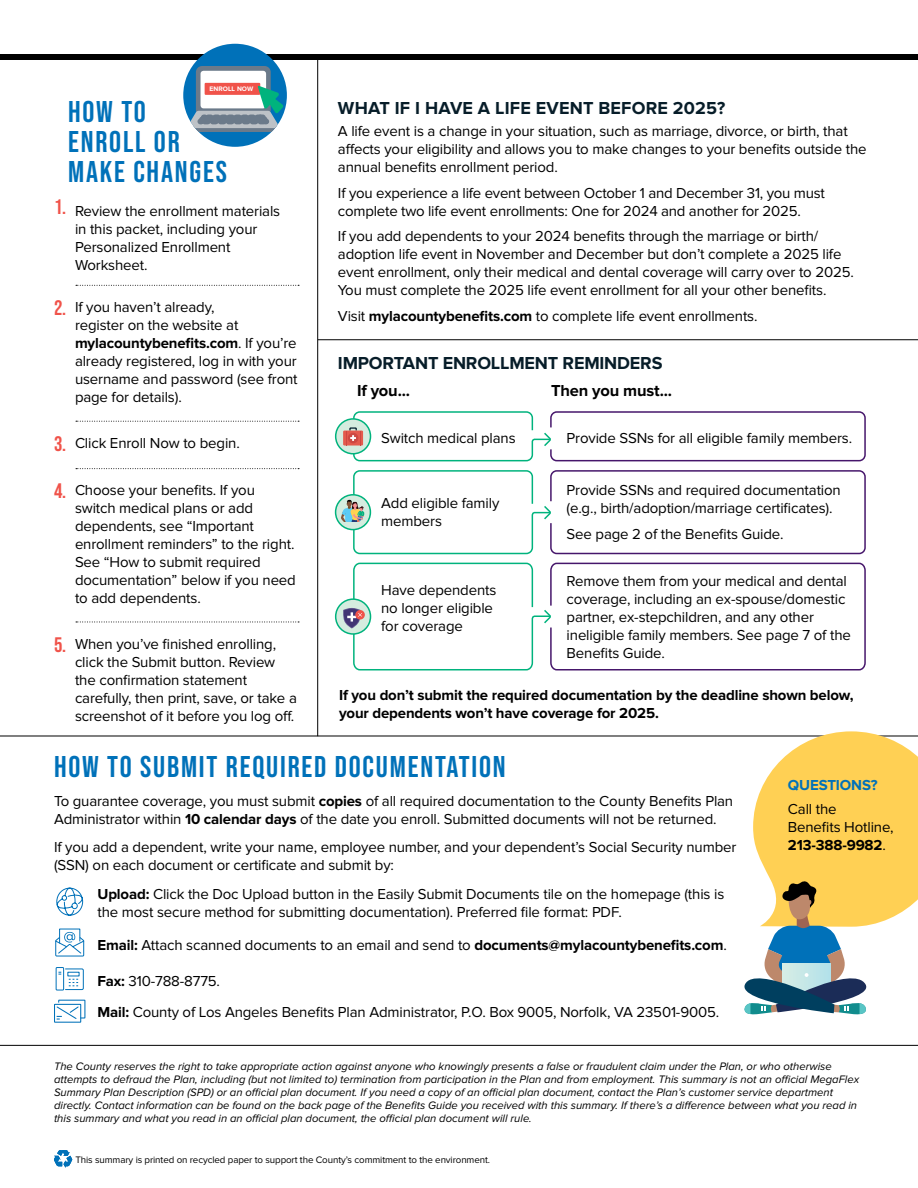
<style>
.page{position:relative;width:918px;height:1188px;background:#fff}
.page>*{position:absolute;margin:0;border:0;box-sizing:border-box;transform-origin:0 0}
.t1{font:30px/30px "Bebas Neue";letter-spacing:.06em;color:#0071b9}
.t2{font:700 18px "Proxima Nova";letter-spacing:.01em;color:#071d29}
.t3{font:700 18px "Proxima Nova";letter-spacing:-.01em;color:#071d29}
.t4{font:700 16.5px "Proxima Nova";letter-spacing:-.01em;color:#000}
.t5{font:15px/18px "Proxima Nova";letter-spacing:-.01em;color:#000}
.t6{font:700 15px/18px "Proxima Nova";letter-spacing:-.01em;color:#000}
.t7{font:700 15px "Proxima Nova";letter-spacing:-.01em;color:#0071b9}
.t8{font:italic 11.25px/12.9px "Proxima Nova";color:#000}
.t9{font:9.75px "Proxima Nova";letter-spacing:-.01em;color:#000}
.t10{font:700 6.75px "Proxima Nova";letter-spacing:.01em;color:#fff}
.s1{font-weight:700}
.s2{font-family:"Bebas Neue";font-size:21px;color:#f0534a}
</style>
<div class="page">
<div style="left:0;top:54px;width:918px;height:6px;background:#000"></div>
<hr style="left:0;top:736px;width:918px;height:1px;background:#000">
<svg style="left:55px;top:928px;width:30px;height:29px"></svg>
<div style="left:54px;top:1004px;width:27px;height:19px;border:1px solid #0071b9"></div>
<svg style="left:56px;top:999px;width:30px;height:21px"></svg>
<div style="left:56px;top:967px;width:8px;height:24px;border:1px solid #0071b9"></div>
<svg style="left:58px;top:968px;width:26px;height:23px"></svg>
<svg style="left:56px;top:887px;width:28px;height:29px"></svg>
<svg style="left:54px;top:1150px;width:18px;height:18px"></svg>
<hr style="left:0;top:1045px;width:918px;height:1px;background:#000">
<svg style="left:737px;top:731px;width:181px;height:284px"></svg>
<hr style="left:317px;top:58px;width:1px;height:678px;background:#000">
<hr style="left:318px;top:339px;width:600px;height:1px;background:#000">
<svg style="left:76px;top:285px;width:223px;height:1px"></svg>
<svg style="left:76px;top:421px;width:223px;height:1px"></svg>
<svg style="left:76px;top:468px;width:223px;height:1px"></svg>
<svg style="left:76px;top:622px;width:223px;height:1px"></svg>
<div style="left:183px;top:44px;width:104px;height:103px;background:#0071b9;border-radius:50%"></div>
<svg style="left:211px;top:44px;width:19px;height:6px"></svg>
<svg style="left:183px;top:63px;width:100px;height:72px"></svg>
<svg style="left:336px;top:419px;width:35px;height:35px"></svg>
<div style="left:335px;top:418px;width:36px;height:37px;border:2px solid #00b37d;border-radius:50%"></div>
<svg style="left:336px;top:495px;width:34px;height:35px"></svg>
<div style="left:335px;top:494px;width:36px;height:36px;border:2px solid #00b37d;border-radius:50%"></div>
<div style="left:343px;top:431px;width:20px;height:15px;background:#e45a4d"></div>
<svg style="left:346px;top:411px;width:520px;height:51px"></svg>
<svg style="left:341px;top:470px;width:525px;height:85px"></svg>
<div style="left:336px;top:599px;width:35px;height:35px;background:#d5ecdf;border-radius:50%"></div>
<div style="left:335px;top:598px;width:36px;height:37px;border:2px solid #00b37d;border-radius:50%"></div>
<svg style="left:343px;top:562px;width:523px;height:109px"></svg>
<p class="t10" style="left:209px;top:85px;width:45px">ENROLL NOW</p>
<h1 class="t1" style="left:68px;top:96px;width:160px">HOW TO<br>ENROLL OR<br>MAKE CHANGES</h1>
<p class="t2" style="left:338px;top:98px;width:389px">WHAT IF I HAVE A LIFE EVENT BEFORE 2025?</p>
<p class="t5" style="left:338px;top:123px;width:530px">A life event is a change in your situation, such as marriage, divorce, or birth, that affects your eligibility and allows you to make changes to your benefits outside the annual benefits enrollment period.</p>
<p class="t5" style="left:338px;top:184px;width:489px">If you experience a life event between October 1 and December 31, you must complete two life event enrollments: One for 2024 and another for 2025.</p>
<p class="t5" style="left:338px;top:228px;width:518px">If you add dependents to your 2024 benefits through the marriage or birth/ adoption life event in November and December but don’t complete a 2025 life event enrollment, only their medical and dental coverage will carry over to 2025.<br>You must complete the 2025 life event enrollment for all your other benefits.</p>
<p class="t5" style="left:338px;top:307px;width:421px">Visit <span class="s1">mylacountybenefits.com</span> to complete life event enrollments.</p>
<p class="t3" style="left:338px;top:353px;width:326px">IMPORTANT ENROLLMENT REMINDERS</p>
<p class="t5" style="left:75px;top:202px;width:207px;text-indent:-21px"><span class="s2">1.</span> Review the enrollment materials in this packet, including your<br>Personalized Enrollment<br>Worksheet.</p>
<p class="t5" style="left:75px;top:298px;width:224px;text-indent:-21px"><span class="s2">2.</span> If you haven’t already,<br>register on the website at <span class="s1">mylacountybenefits.com</span>. If you’re already registered, log in with your username and password (see front page for details).</p>
<p class="t5" style="left:54px;top:434px;width:187px"><span class="s2">3.</span> Click Enroll Now to begin.</p>
<p class="t5" style="left:75px;top:481px;width:222px;text-indent:-21px"><span class="s2">4.</span> Choose your benefits. If you switch medical plans or add dependents, see “Important enrollment reminders” to the right.<br>See “How to submit required documentation” below if you need to add dependents.</p>
<p class="t5" style="left:75px;top:635px;width:223px;text-indent:-21px"><span class="s2">5.</span> When you’ve finished enrolling, click the Submit button. Review the confirmation statement carefully, then print, save, or take a screenshot of it before you log off.</p>
<p class="t4" style="left:357px;top:381px;width:54px">If you...</p>
<p class="t4" style="left:551px;top:381px;width:123px">Then you must...</p>
<p class="t5" style="left:381px;top:429px;width:136px">Switch medical plans</p>
<p class="t5" style="left:567px;top:429px;width:287px">Provide SSNs for all eligible family members.</p>
<p class="t5" style="left:567px;top:482px;width:276px">Provide SSNs and required documentation (e.g., birth/adoption/marriage certificates).</p>
<p class="t5" style="left:567px;top:525px;width:218px">See page 2 of the Benefits Guide.</p>
<p class="t5" style="left:567px;top:572px;width:286px">Remove them from your medical and dental coverage, including an ex-spouse/domestic partner, ex-stepchildren, and any other ineligible family members. See page 7 of the Benefits Guide.</p>
<p class="t6" style="left:339px;top:686px;width:516px">If you don’t submit the required documentation by the deadline shown below, your dependents won’t have coverage for 2025.</p>
<p class="t5" style="left:381px;top:494px;width:120px">Add eligible family members</p>
<p class="t5" style="left:381px;top:581px;width:117px">Have dependents no longer eligible for coverage</p>
<h1 class="t1" style="left:54px;top:752px;width:453px">HOW TO SUBMIT REQUIRED DOCUMENTATION</h1>
<p class="t5" style="left:54px;top:792px;width:681px">To guarantee coverage, you must submit <span class="s1">copies</span> of all required documentation to the County Benefits Plan<br>Administrator within <span class="s1">10 calendar days</span> of the date you enroll. Submitted documents will not be returned.</p>
<p class="t5" style="left:54px;top:838px;width:684px">If you add a dependent, write your name, employee number, and your dependent’s Social Security number (SSN) on each document or certificate and submit by:</p>
<p class="t5" style="left:98px;top:885px;width:628px"><span class="s1">Upload:</span> Click the Doc Upload button in the Easily Submit Documents tile on the homepage (this is the most secure method for submitting documentation). Preferred file format: PDF.</p>
<p class="t5" style="left:98px;top:936px;width:631px"><span class="s1">Email:</span> Attach scanned documents to an email and send to <span class="s1">documents@mylacountybenefits.com</span>.</p>
<p class="t5" style="left:98px;top:965px;width:623px;line-height:31.5px"><span class="s1">Fax:</span> 310-788-8775.<br><span class="s1">Mail:</span> County of Los Angeles Benefits Plan Administrator, P.O. Box 9005, Norfolk, VA 23501-9005.</p>
<p class="t7" style="left:788px;top:777px;width:91px">QUESTIONS?</p>
<p class="t5" style="left:788px;top:801px;width:107px">Call the<br>Benefits Hotline,<br><span class="s1">213-388-9982</span>.</p>
<p class="t8" style="left:54px;top:1061px;width:807px">The County reserves the right to take appropriate action against anyone who knowingly presents a false or fraudulent claim under the Plan, or who otherwise attempts to defraud the Plan, including (but not limited to) termination from participation in the Plan and from employment. This summary is not an official MegaFlex Summary Plan Description (SPD) or an official plan document. If you need a copy of an official plan document, contact the Plan’s customer service department directly. Contact information can be found on the back page of the Benefits Guide you received with this summary. If there’s a difference between what you read in this summary and what you read in an official plan document, the official plan document will rule.</p>
<p class="t9" style="left:75px;top:1154px;width:416px">This summary is printed on recycled paper to support the County’s commitment to the environment.</p>
</div>
